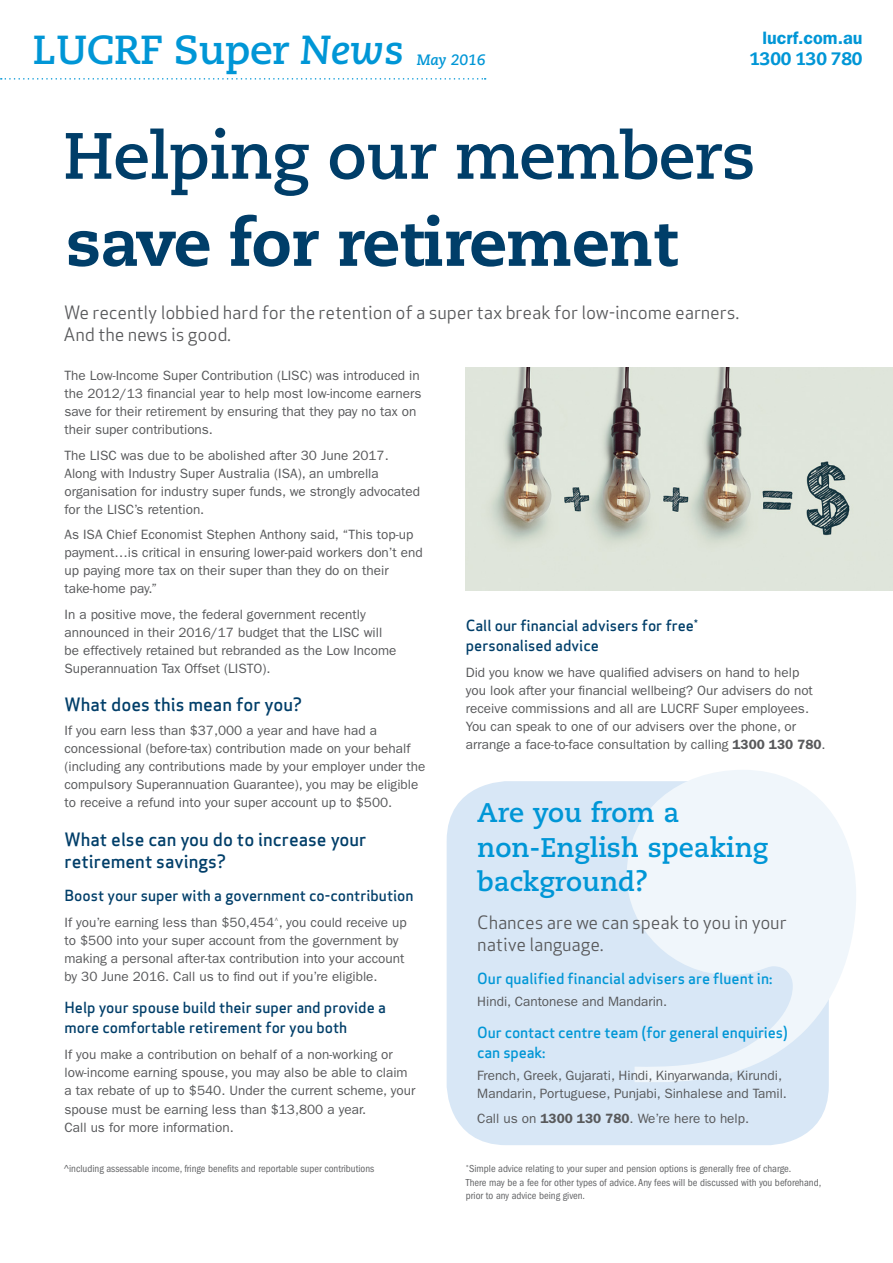
<style>
.page{position:relative;width:893px;height:1263px;background:#fff}
.page>*{position:absolute;margin:0;border:0;box-sizing:border-box;transform-origin:0 0}
.Heading_1{font:700 65.25px "Caecilia LT Std";letter-spacing:-.01em;color:#003e69}
.Heading_1-2{font:800 65.25px "Caecilia LT Std";letter-spacing:-.01em;color:#003e69}
.t1{font:700 40.5px "Caecilia LT Std";letter-spacing:-.01em;color:#0096d6}
.SUBHEAD_BLUE_12pt{font:700 27px/34.5px "Caecilia LT Std";color:#0096d6}
.Intro_para{font:18px/22.5px "Apex Sans";letter-spacing:-.01em;color:#58595b}
.SUBHEAD_BLUE_12pt-2{font:500 18px/22.5px "Apex Sans";color:#003e69}
.Body{font:600 18px "ITC Franklin Gothic Std";color:#0096d6}
.t2{font:800 18px "Caecilia LT Std";letter-spacing:-.01em;color:#0096d6}
.SUBHEAD_B_Dark_Blue{font:500 15px/19.5px "Apex Sans";color:#003e69}
.SUBHEAD_B_Dark_Blue-2{font:500 15px/19.5px "Apex Sans";letter-spacing:-.01em;color:#0096d6}
.Body-2{font:500 15px "Apex Sans";color:#0096d6}
.t3{font:italic 700 15px "Caecilia LT Std";letter-spacing:-.01em;color:#0096d6}
.Body-3{font:13.5px/18px "ITC Franklin Gothic Std";color:#58595b}
.Disclaimer{font:condensed 10.5px/13.5px "ITC Franklin Gothic Std";color:#636466}
.s1{font-style:italic}
.s2{font-weight:600}
</style>
<div class="page">
<svg style="left:1px;top:78px;width:485px;height:2px"></svg>
<img style="left:466px;top:368px;width:427px;height:222px">
<div style="left:447px;top:781px;width:382px;height:364px;background:#d8e7f6;border-radius:60px"></div>
<svg style="left:627px;top:770px;width:229px;height:312px;fill:#f0f6fb"></svg>
<p class="t1" style="left:33px;top:26px;width:372px">LUCRF Super <span class="s1">News</span></p>
<p class="t3" style="left:417px;top:51px;width:71px">May 2016</p>
<p class="Body" style="left:762px;top:28px;width:102px">lucrf.com.au</p>
<p class="t2" style="left:749px;top:48px;width:115px">1300 130 780</p>
<p class="Heading_1" style="left:63px;top:118px;width:694px">Helping our members</p>
<p class="Heading_1-2" style="left:66px;top:203px;width:613px">save for retirement</p>
<p class="Intro_para" style="left:64px;top:299px;width:677px">We recently lobbied hard for the retention of a super tax break for low-income earners.<br>And the news is good.</p>
<p class="Body-3" style="left:64px;top:367px;width:359px">The Low-Income Super Contribution (LISC) was introduced in the 2012/13 financial year to help most low-income earners save for their retirement by ensuring that they pay no tax on their super contributions.</p>
<p class="Body-3" style="left:64px;top:446px;width:357px">The LISC was due to be abolished after 30 June 2017.<br>Along with Industry Super Australia (ISA), an umbrella organisation for industry super funds, we strongly advocated for the LISC’s retention.</p>
<p class="Body-3" style="left:64px;top:526px;width:360px">As ISA Chief Economist Stephen Anthony said, “This top-up payment…is critical in ensuring lower-paid workers don’t end up paying more tax on their super than they do on their take-home pay.”</p>
<p class="Body-3" style="left:64px;top:605px;width:333px">In a positive move, the federal government recently announced in their 2016/17 budget that the LISC will be effectively retained but rebranded as the Low Income Superannuation Tax Offset (LISTO).</p>
<p class="SUBHEAD_BLUE_12pt-2" style="left:64px;top:691px;width:239px">What does this mean for you?</p>
<p class="Body-3" style="left:64px;top:722px;width:362px">If you earn less than $37,000 a year and have had a concessional (before-tax) contribution made on your behalf (including any contributions made by your employer under the compulsory Superannuation Guarantee), you may be eligible to receive a refund into your super account up to $500.</p>
<p class="SUBHEAD_BLUE_12pt-2" style="left:64px;top:826px;width:304px">What else can you do to increase your retirement savings?</p>
<p class="SUBHEAD_B_Dark_Blue" style="left:64px;top:883px;width:351px">Boost your super with a government co-contribution</p>
<p class="Body-3" style="left:64px;top:914px;width:344px">If you’re earning less than $50,454<sup>^</sup>, you could receive up to $500 into your super account from the government by making a personal after-tax contribution into your account by 30 June 2016. Call us to find out if you’re eligible.</p>
<p class="SUBHEAD_B_Dark_Blue" style="left:64px;top:996px;width:323px">Help your spouse build their super and provide a more comfortable retirement for you both</p>
<p class="Body-3" style="left:64px;top:1046px;width:352px">If you make a contribution on behalf of a non-working or low-income earning spouse, you may also be able to claim a tax rebate of up to $540. Under the current scheme, your spouse must be earning less than $13,800 a year.<br>Call us for more information.</p>
<p class="SUBHEAD_B_Dark_Blue" style="left:466px;top:614px;width:233px">Call our financial advisers for free<sup>* </sup>personalised advice</p>
<p class="Body-3" style="left:466px;top:663px;width:361px">Did you know we have qualified advisers on hand to help<br>you look after your financial wellbeing? Our advisers do not receive commissions and all are LUCRF Super employees.<br>You can speak to one of our advisers over the phone, or arrange a face-to-face consultation by calling <span class="s2">1300 130 780</span>.</p>
<p class="SUBHEAD_BLUE_12pt" style="left:477px;top:796px;width:292px">Are you from a non-English speaking background?</p>
<p class="Intro_para" style="left:477px;top:909px;width:311px">Chances are we can speak to you in your native language.</p>
<p class="Body-2" style="left:477px;top:965px;width:297px">Our qualified financial advisers are fluent in:</p>
<p class="Body-3" style="left:477px;top:992px;width:191px">Hindi, Cantonese and Mandarin.</p>
<p class="SUBHEAD_B_Dark_Blue-2" style="left:477px;top:1021px;width:312px">Our contact centre team (for general enquiries) can speak:</p>
<p class="Body-3" style="left:477px;top:1066px;width:311px">French, Greek, Gujarati, Hindi, Kinyarwanda, Kirundi,<br>Mandarin, Portuguese, Punjabi, Sinhalese and Tamil.</p>
<p class="Body-3" style="left:477px;top:1110px;width:273px">Call us on <span class="s2">1300 130 780</span>. We’re here to help.</p>
<p class="Disclaimer" style="left:64px;top:1162px;width:312px">^including assessable income, fringe benefits and reportable super contributions</p>
<p class="Disclaimer" style="left:466px;top:1162px;width:357px"><sup>*</sup>Simple advice relating to your super and pension options is generally free of charge.<br>There may be a fee for other types of advice. Any fees will be discussed with you beforehand, prior to any advice being given.</p>
</div>
